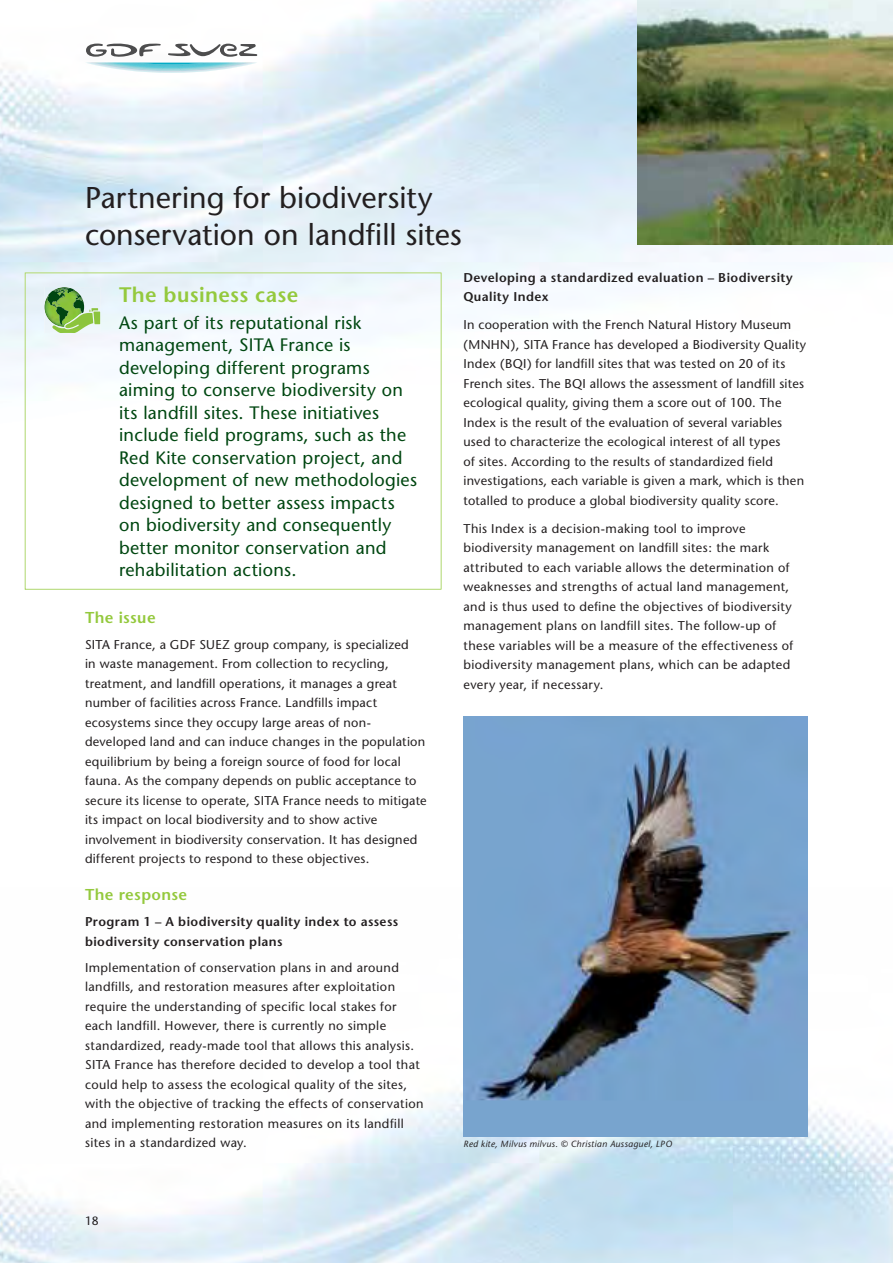
<style>
.page{position:relative;width:893px;height:1263px;background:#fff}
.page>*{position:absolute;margin:0;border:0;box-sizing:border-box;transform-origin:0 0}
.t1{font:30px/37.5px "Stone San 1";letter-spacing:.005em;color:#231f20}
.t2{font:600 21px "Stone Sans";letter-spacing:.02em;color:#94c93d}
.t3{font:18px/22.5px "Stone San 1";letter-spacing:.015em;color:#004711}
.t4{font:600 15.75px "Stone Sans";letter-spacing:.025em;color:#94c93d}
.t5{font:12.75px/19.5px "Stone San 1";letter-spacing:.025em;color:#231f20}
.t6{font:600 12.75px/19.5px "Stone Sans";letter-spacing:.035em;color:#231f20}
.t7{font:12px "Stone San 1";color:#231f20}
.t8{font:italic 9px "Stone Sans";letter-spacing:.035em;color:#231f20}
</style>
<div class="page">
<img style="left:0;top:401px;width:25px;height:52px">
<img style="left:0;top:1093px;width:893px;height:170px">
<svg style="left:87px;top:63px;width:170px;height:10px"></svg>
<svg style="left:86px;top:43px;width:75px;height:14px"></svg>
<svg style="left:168px;top:44px;width:89px;height:13px"></svg>
<svg style="left:25px;top:273px;width:416px;height:317px"></svg>
<img style="left:637px;top:0;width:256px;height:245px">
<img style="left:44px;top:287px;width:56px;height:46px">
<img style="left:44px;top:295px;width:20px;height:32px">
<img style="left:47px;top:290px;width:16px;height:35px">
<svg style="left:56px;top:288px;width:27px;height:18px"></svg>
<img style="left:73px;top:299px;width:11px;height:13px">
<svg style="left:89px;top:308px;width:9px;height:4px"></svg>
<img style="left:52px;top:312px;width:48px;height:21px">
<img style="left:52px;top:313px;width:41px;height:20px">
<img style="left:463px;top:716px;width:345px;height:420px">
<h1 class="t1" style="left:85px;top:180px;width:378px">Partnering for biodiversity conservation on landfill sites</h1>
<h2 class="t2" style="left:119px;top:286px;width:181px">The business case</h2>
<p class="t3" style="left:119px;top:312px;width:300px">As part of its reputational risk management, SITA France is developing different programs aiming to conserve biodiversity on its landfill sites. These initiatives include field programs, such as the Red Kite conservation project, and development of new methodologies designed to better assess impacts on biodiversity and consequently better monitor conservation and rehabilitation actions.</p>
<p class="t4" style="left:85px;top:611px;width:72px">The issue</p>
<p class="t5" style="left:85px;top:635px;width:343px">SITA France, a GDF SUEZ group company, is specialized<br>in waste management. From collection to recycling, treatment, and landfill operations, it manages a great number of facilities across France. Landfills impact ecosystems since they occupy large areas of non&shy;developed land and can induce changes in the population equilibrium by being a foreign source of food for local fauna. As the company depends on public acceptance to secure its license to operate, SITA France needs to mitigate its impact on local biodiversity and to show active involvement in biodiversity conservation. It has designed different projects to respond to these objectives.</p>
<p class="t4" style="left:85px;top:889px;width:104px">The response</p>
<p class="t6" style="left:85px;top:913px;width:315px">Program 1 – A biodiversity quality index to assess biodiversity conservation plans</p>
<p class="t5" style="left:85px;top:958px;width:340px">Implementation of conservation plans in and around landfills, and restoration measures after exploitation require the understanding of specific local stakes for each landfill. However, there is currently no simple standardized, ready-made tool that allows this analysis.<br>SITA France has therefore decided to develop a tool that could help to assess the ecological quality of the sites, with the objective of tracking the effects of conservation and implementing restoration measures on its landfill sites in a standardized way.</p>
<p class="t7" style="left:85px;top:1215px;width:15px">18</p>
<p class="t6" style="left:463px;top:269px;width:331px">Developing a standardized evaluation – Biodiversity<br>Quality Index</p>
<p class="t5" style="left:463px;top:316px;width:344px">In cooperation with the French Natural History Museum (MNHN), SITA France has developed a Biodiversity Quality Index (BQI) for landfill sites that was tested on 20 of its French sites. The BQI allows the assessment of landfill sites ecological quality, giving them a score out of 100. The Index is the result of the evaluation of several variables used to characterize the ecological interest of all types<br>of sites. According to the results of standardized field investigations, each variable is given a mark, which is then totalled to produce a global biodiversity quality score.</p>
<p class="t5" style="left:463px;top:519px;width:331px">This Index is a decision-making tool to improve biodiversity management on landfill sites: the mark attributed to each variable allows the determination of weaknesses and strengths of actual land management, and is thus used to define the objectives of biodiversity management plans on landfill sites. The follow-up of these variables will be a measure of the effectiveness of biodiversity management plans, which can be adapted every year, if necessary.</p>
<p class="t8" style="left:463px;top:1140px;width:210px">Red kite, Milvus milvus. © Christian Aussaguel, LPO</p>
</div>
